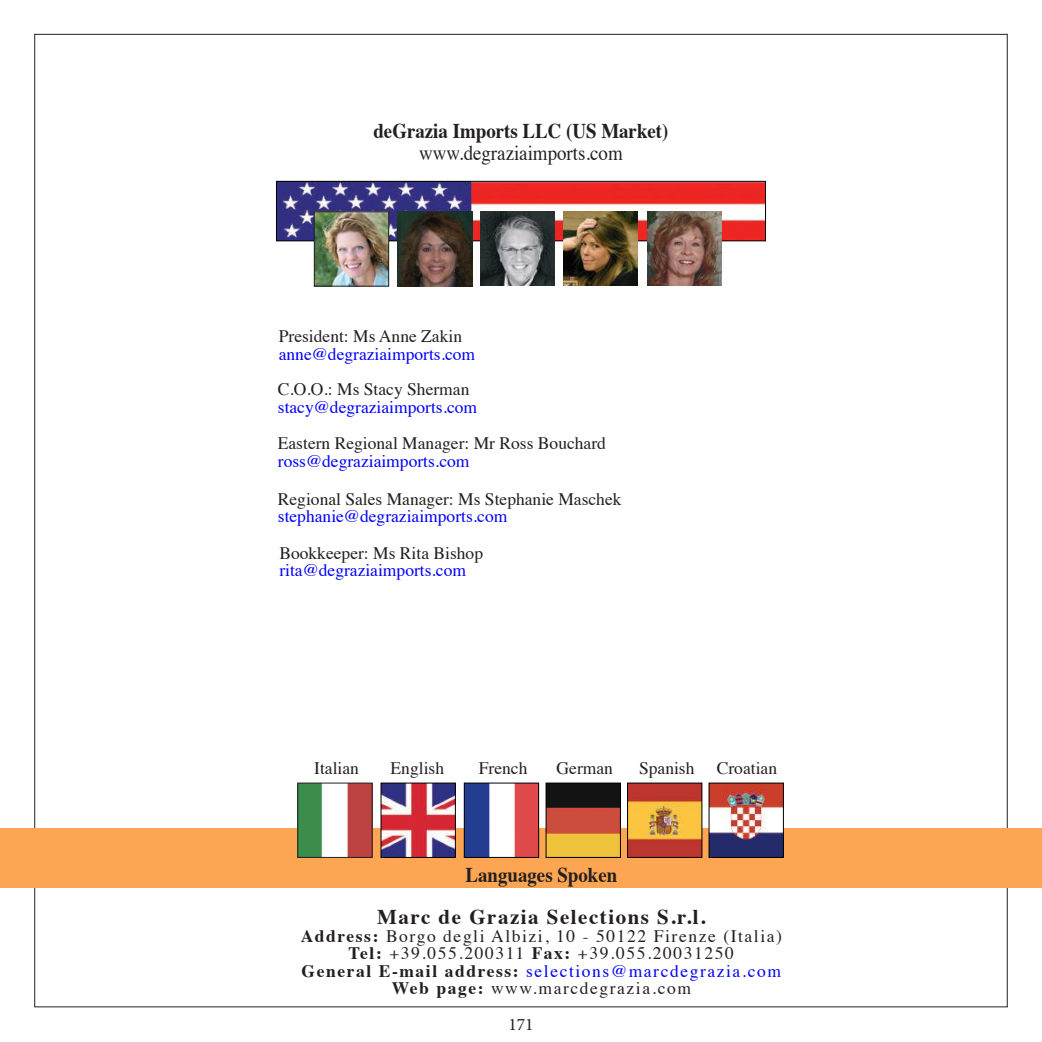
<style>
.page{position:relative;width:1042px;height:1042px;background:#fff}
.page>*{position:absolute;margin:0;border:0;box-sizing:border-box;transform-origin:0 0}
.t1{font:700 21px "Times";color:#241f1f;scale:.9 1}
.t2{font:700 21px "Times";letter-spacing:.07em;color:#241f1f}
.t3{font:21px "Times";color:#241f1f;scale:.9 1}
.t4{font:17.5px "Times";color:#241f1f}
.t5{font:17.5px/17.5px "Times";letter-spacing:.09em;color:#241f1f;text-align:center}
.t6{font:17.5px "Times";color:#00f}
.t7{font:17.5px "Minion Pro";color:#241f1f}
.s1{font-weight:700}
.s2{color:#00f}
</style>
<div class="page">
<div style="left:0;top:828px;width:1042px;height:60px;background:#fca552"></div>
<img style="left:278px;top:183px;width:486px;height:56px">
<div style="left:276px;top:181px;width:490px;height:60px;border:1px solid #000"></div>
<img style="left:316px;top:214px;width:71px;height:70px">
<div style="left:314px;top:212px;width:75px;height:74px;border:1px solid #241f1f"></div>
<img style="left:480px;top:211px;width:75px;height:75px">
<img style="left:398px;top:212px;width:74px;height:74px">
<img style="left:629px;top:785px;width:71px;height:70px">
<img style="left:299px;top:785px;width:71px;height:70px">
<div style="left:297px;top:783px;width:75px;height:74px;border:1px solid #241f1f"></div>
<img style="left:466px;top:785px;width:71px;height:70px">
<div style="left:464px;top:783px;width:75px;height:74px;border:1px solid #000"></div>
<img style="left:548px;top:785px;width:70px;height:70px">
<div style="left:546px;top:783px;width:74px;height:74px;border:1px solid #000"></div>
<img style="left:383px;top:785px;width:70px;height:70px">
<img style="left:711px;top:785px;width:70px;height:70px">
<img style="left:563px;top:212px;width:75px;height:74px">
<img style="left:647px;top:211px;width:75px;height:74px">
<p class="t1" style="left:373px;top:110px;width:329px">deGrazia Imports LLC (US Market)</p>
<p class="t3" style="left:419px;top:134px;width:228px">www.degraziaimports.com</p>
<p class="t4" style="left:279px;top:320px;width:185px">President: Ms Anne Zakin</p>
<p class="t6" style="left:279px;top:338px;width:198px">anne@degraziaimports.com</p>
<p class="t4" style="left:278px;top:373px;width:193px">C.O.O.: Ms Stacy Sherman</p>
<p class="t6" style="left:278px;top:391px;width:201px">stacy@degraziaimports.com</p>
<p class="t4" style="left:278px;top:427px;width:330px">Eastern Regional Manager: Mr Ross Bouchard</p>
<p class="t6" style="left:278px;top:445px;width:193px">ross@degraziaimports.com</p>
<p class="t4" style="left:278px;top:483px;width:345px">Regional Sales Manager: Ms Stephanie Maschek</p>
<p class="t6" style="left:278px;top:500px;width:231px">stephanie@degraziaimports.com</p>
<p class="t4" style="left:279px;top:536px;width:205px">Bookkeeper: Ms Rita Bishop</p>
<p class="t6" style="left:279px;top:554px;width:188px">rita@degraziaimports.com</p>
<p class="t4" style="left:314px;top:751px;width:46px">Italian</p>
<p class="t4" style="left:391px;top:751px;width:55px">English</p>
<p class="t4" style="left:479px;top:751px;width:50px">French</p>
<p class="t4" style="left:556px;top:751px;width:58px">German</p>
<p class="t4" style="left:639px;top:751px;width:57px">Spanish</p>
<p class="t4" style="left:717px;top:752px;width:62px">Croatian</p>
<p class="t1" style="left:465px;top:855px;width:170px">Languages Spoken</p>
<p class="t2" style="left:377px;top:897px;width:329px">Marc de Grazia Selections S.r.l.</p>
<p class="t5" style="left:301px;top:925px;width:483px"><span class="s1">Address:</span> Borgo degli Albizi, 10 - 50122 Firenze (Italia)<br><span class="s1">Tel:</span> +39.055.200311 <span class="s1">Fax:</span> +39.055.20031250<br><span class="s1">General E-mail address:</span> <span class="s2">selections@marcdegrazia.com </span><span class="s1">Web page:</span> www.marcdegrazia.com</p>
<p class="t7" style="left:508px;top:1012px;width:27px">171</p>
</div>
